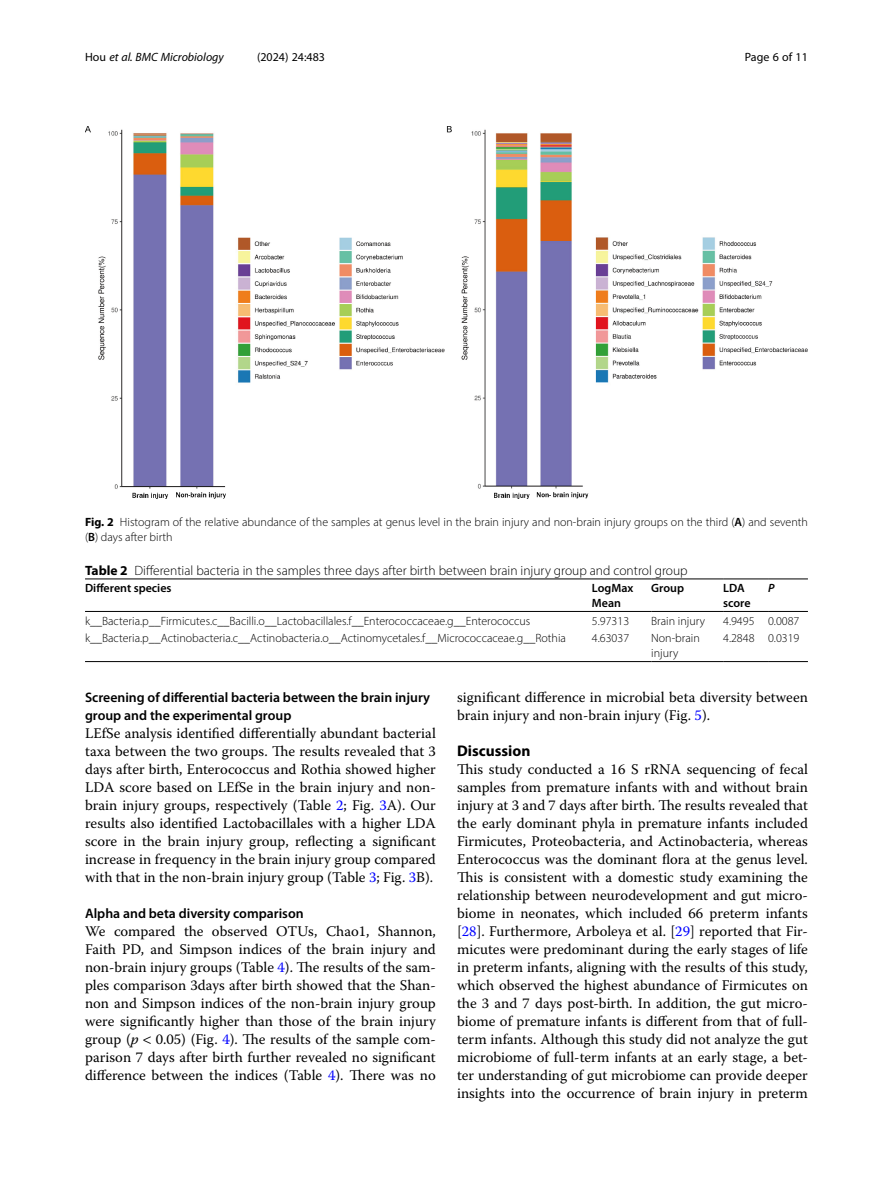
<style>
.page{position:relative;width:893px;height:1191px;background:#fff}
.page>*{position:absolute;margin:0;border:0;box-sizing:border-box;transform-origin:0 0}
.Head_1{font:700 15.45px "Myriad Pro";color:#000}
.Body_Text{font:14.7px/18px "Warnock Pro";color:#000;text-align:justify}
.Head_2{font:600 13.8px/18px "Myriad Pro";color:#000}
.Table_Caption{font:300 13.5px "Myriad Pro";color:#000}
.Table_Body{font:300 12px/15px "Myriad Pro";color:#000}
.Figure_Caption{font:300 12px/15px "Myriad Pro";color:#000}
.Table_Head{font:600 12px/15px "Myriad Pro";color:#000}
.t1{font:italic 12px "Myriad Pro";color:#000}
.t2{font:12px "Myriad Pro";color:#000}
.Table_Head-2{font:italic 600 12px "Myriad Pro";color:#000}
.s1{font-style:normal}
.s2{font-weight:700}
.s3{font-weight:600}
.s4{color:#00f}
.s5{font-style:italic}
</style>
<div class="page">
<hr style="left:85px;top:611px;width:507px;height:1px;background:#000">
<hr style="left:592px;top:578px;width:59px;height:1px;background:#000">
<hr style="left:592px;top:611px;width:59px;height:1px;background:#000">
<hr style="left:651px;top:578px;width:72px;height:1px;background:#000">
<hr style="left:651px;top:611px;width:72px;height:1px;background:#000">
<hr style="left:723px;top:578px;width:45px;height:1px;background:#000">
<hr style="left:723px;top:611px;width:45px;height:1px;background:#000">
<hr style="left:768px;top:578px;width:40px;height:1px;background:#000">
<hr style="left:768px;top:611px;width:40px;height:1px;background:#000">
<hr style="left:85px;top:661px;width:507px;height:1px;background:#000">
<hr style="left:592px;top:661px;width:59px;height:1px;background:#000">
<hr style="left:651px;top:661px;width:72px;height:1px;background:#000">
<hr style="left:723px;top:661px;width:45px;height:1px;background:#000">
<hr style="left:768px;top:661px;width:40px;height:1px;background:#000">
<hr style="left:85px;top:578px;width:507px;height:1px;background:#000">
<img style="left:85px;top:126px;width:723px;height:373px">
<p class="t1" style="left:85px;top:50px;width:140px"><span class="s1">Hou</span> et al. BMC Microbiology</p>
<p class="t2" style="left:257px;top:50px;width:70px">(2024) 24:483</p>
<p class="t2" style="left:745px;top:50px;width:65px">Page 6 of 11</p>
<p class="Figure_Caption" style="left:85px;top:514px;width:724px"><span class="s2">Fig. 2</span> Histogram of the relative abundance of the samples at genus level in the brain injury and non-brain injury groups on the third (<span class="s3">A</span>) and seventh (<span class="s3">B</span>) days after birth</p>
<p class="Table_Caption" style="left:85px;top:562px;width:604px"><span class="s2">Table 2</span> Differential bacteria in the samples three days after birth between brain injury group and control group</p>
<p class="Table_Head" style="left:85px;top:580px;width:88px">Different species</p>
<p class="Table_Head" style="left:592px;top:580px;width:43px">LogMax<br>Mean</p>
<p class="Table_Head" style="left:651px;top:580px;width:34px">Group</p>
<p class="Table_Head" style="left:723px;top:580px;width:29px">LDA score</p>
<p class="Table_Head-2" style="left:768px;top:580px;width:8px">P</p>
<p class="Table_Body" style="left:85px;top:613px;width:447px">k__Bacteria.p__Firmicutes.c__Bacilli.o__Lactobacillales.f__Enterococcaceae.g__Enterococcus</p>
<p class="Table_Body" style="left:592px;top:613px;width:39px">5.97313</p>
<p class="Table_Body" style="left:651px;top:613px;width:55px">Brain injury</p>
<p class="Table_Body" style="left:723px;top:613px;width:33px">4.9495</p>
<p class="Table_Body" style="left:768px;top:613px;width:33px">0.0087</p>
<p class="Table_Body" style="left:85px;top:630px;width:482px">k__Bacteria.p__Actinobacteria.c__Actinobacteria.o__Actinomycetales.f__Micrococcaceae.g__Rothia</p>
<p class="Table_Body" style="left:592px;top:630px;width:39px">4.63037</p>
<p class="Table_Body" style="left:651px;top:630px;width:50px">Non-brain injury</p>
<p class="Table_Body" style="left:723px;top:630px;width:33px">4.2848</p>
<p class="Table_Body" style="left:768px;top:630px;width:33px">0.0319</p>
<p class="Head_2" style="left:85px;top:688px;width:347px">Screening of differential bacteria between the brain injury group and the experimental group</p>
<p class="Body_Text" style="left:85px;top:724px;width:352px">LEfSe analysis identified differentially abundant bacterial taxa between the two groups. The results revealed that 3 days after birth, Enterococcus and Rothia showed higher LDA score based on LEfSe in the brain injury and non&shy;brain injury groups, respectively (Table <span class="s4">2</span>; Fig. <span class="s4">3</span>A). Our results also identified Lactobacillales with a higher LDA score in the brain injury group, reflecting a significant increase in frequency in the brain injury group compared with that in the non-brain injury group (Table <span class="s4">3</span>; Fig. <span class="s4">3</span>B).</p>
<p class="Head_2" style="left:85px;top:904px;width:220px">Alpha and beta diversity comparison</p>
<p class="Body_Text" style="left:85px;top:922px;width:352px">We compared the observed OTUs, Chao1, Shannon, Faith PD, and Simpson indices of the brain injury and non-brain injury groups (Table <span class="s4">4</span>). The results of the sam&shy;ples comparison 3days after birth showed that the Shan&shy;non and Simpson indices of the non-brain injury group were significantly higher than those of the brain injury group (<span class="s5">p</span> 0.05) (Fig. <span class="s4">4</span>). The results of the sample com&shy;parison 7 days after birth further revealed no significant difference between the indices (Table <span class="s4">4</span>). There was no</p>
<p class="Body_Text" style="left:457px;top:688px;width:352px">significant difference in microbial beta diversity between brain injury and non-brain injury (Fig. <span class="s4">5</span>).</p>
<p class="Head_1" style="left:457px;top:741px;width:75px">Discussion</p>
<p class="Body_Text" style="left:457px;top:760px;width:352px">This study conducted a 16 S rRNA sequencing of fecal samples from premature infants with and without brain injury at 3 and 7 days after birth. The results revealed that the early dominant phyla in premature infants included Firmicutes, Proteobacteria, and Actinobacteria, whereas Enterococcus was the dominant flora at the genus level.<br>This is consistent with a domestic study examining the relationship between neurodevelopment and gut micro&shy;biome in neonates, which included 66 preterm infants [<span class="s4">28</span>]. Furthermore, Arboleya et al. [<span class="s4">29</span>] reported that Fir&shy;micutes were predominant during the early stages of life in preterm infants, aligning with the results of this study, which observed the highest abundance of Firmicutes on the 3 and 7 days post-birth. In addition, the gut micro&shy;biome of premature infants is different from that of full&shy;term infants. Although this study did not analyze the gut microbiome of full-term infants at an early stage, a bet&shy;ter understanding of gut microbiome can provide deeper insights into the occurrence of brain injury in preterm</p>
</div>
